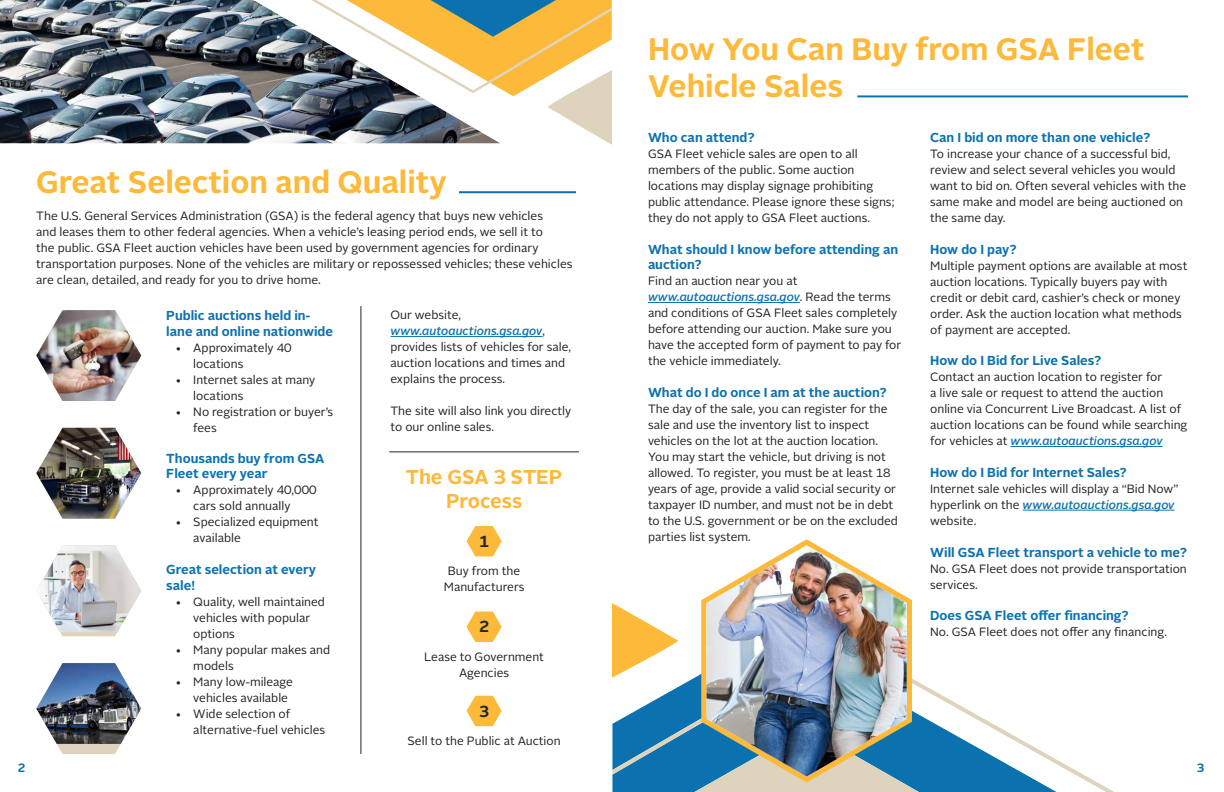
<style>
.page{position:relative;width:1224px;height:792px;background:#fff}
.page>*{position:absolute;margin:0;border:0;box-sizing:border-box;transform-origin:0 0}
.t1{font:700 31px/37.2px "Alright Sans";color:#fdb939}
.t2{font:700 20px/24px "Alright Sans";color:#fdb939;text-align:center}
.t3{font:700 16px "Alright Sans";color:#252626}
.t4{font:700 13px/15.6px "Alright Sans";color:#0c72af}
.t5{font:12px/16px "Alright Sans";color:#231f20}
.t6{font:700 12px "Alright Sans";color:#0c72af}
.s1{font-weight:500;font-style:italic;color:#0c72af}
</style>
<div class="page">
<img style="left:0;top:0;width:311px;height:143px">
<svg style="left:311px;top:0;width:301px;height:145px"></svg>
<hr style="left:391px;top:336px;width:151px;height:1px;background:#0c72af">
<img style="left:36px;top:310px;width:105px;height:91px">
<img style="left:36px;top:428px;width:105px;height:91px">
<svg style="left:60px;top:632px;width:58px;height:4px"></svg>
<img style="left:36px;top:545px;width:105px;height:87px">
<svg style="left:57px;top:744px;width:64px;height:10px"></svg>
<img style="left:36px;top:663px;width:105px;height:81px">
<hr style="left:459px;top:191px;width:117px;height:2px;background:#0c72af">
<hr style="left:360px;top:306px;width:1px;height:448px;background:#252626">
<svg style="left:467px;top:526px;width:35px;height:30px"></svg>
<svg style="left:467px;top:612px;width:35px;height:30px"></svg>
<svg style="left:467px;top:696px;width:35px;height:30px"></svg>
<hr style="left:389px;top:451px;width:190px;height:1px;background:#252626">
<hr style="left:648px;top:302px;width:152px;height:1px;background:#0c72af">
<hr style="left:1011px;top:446px;width:152px;height:1px;background:#0c72af">
<hr style="left:1023px;top:510px;width:152px;height:1px;background:#0c72af">
<svg style="left:919px;top:682px;width:195px;height:110px"></svg>
<svg style="left:612px;top:603px;width:307px;height:189px"></svg>
<hr style="left:857px;top:95px;width:331px;height:2px;background:#0c72af">
<svg style="left:701px;top:539px;width:211px;height:244px"></svg>
<img style="left:707px;top:545px;width:200px;height:231px">
<p class="t6" style="left:18px;top:759px;width:9px">2</p>
<h1 class="t1" style="left:36px;top:164px;width:412px">Great Selection and Quality</h1>
<p class="t5" style="left:36px;top:208px;width:538px">The U.S. General Services Administration (GSA) is the federal agency that buys new vehicles<br>and leases them to other federal agencies. When a vehicle’s leasing period ends, we sell it to<br>the public. GSA Fleet auction vehicles have been used by government agencies for ordinary transportation purposes. None of the vehicles are military or repossessed vehicles; these vehicles are clean, detailed, and ready for you to drive home.</p>
<p class="t4" style="left:166px;top:308px;width:168px">Public auctions held in&shy;lane and online nationwide</p>
<p class="t5" style="left:193px;top:340px;width:100px;text-indent:-18px">• Approximately 40 locations</p>
<p class="t5" style="left:193px;top:372px;width:124px;text-indent:-18px">• Internet sales at many locations</p>
<p class="t5" style="left:193px;top:404px;width:142px;text-indent:-18px">• No registration or buyer’s fees</p>
<p class="t4" style="left:166px;top:451px;width:160px">Thousands buy from GSA<br>Fleet every year</p>
<p class="t5" style="left:193px;top:482px;width:125px;text-indent:-18px">• Approximately 40,000 cars sold annually</p>
<p class="t5" style="left:193px;top:514px;width:127px;text-indent:-18px">• Specialized equipment available</p>
<p class="t4" style="left:166px;top:562px;width:151px">Great selection at every sale!</p>
<p class="t5" style="left:193px;top:594px;width:133px;text-indent:-18px">• Quality, well maintained vehicles with popular options</p>
<p class="t5" style="left:193px;top:642px;width:138px;text-indent:-18px">• Many popular makes and models</p>
<p class="t5" style="left:193px;top:674px;width:101px;text-indent:-18px">• Many low-mileage vehicles available</p>
<p class="t5" style="left:193px;top:706px;width:133px;text-indent:-18px">• Wide selection of alternative-fuel vehicles</p>
<p class="t5" style="left:391px;top:307px;width:182px">Our website, <span class="s1">www.autoauctions.gsa.gov</span>, provides lists of vehicles for sale, auction locations and times and explains the process.</p>
<p class="t5" style="left:391px;top:403px;width:182px">The site will also link you directly to our online sales.</p>
<h2 class="t2" style="left:406px;top:466px;width:158px">The GSA 3 STEP<br>Process</h2>
<h3 class="t3" style="left:479px;top:530px;width:11px">1</h3>
<p class="t5" style="left:444px;top:563px;width:82px;text-align:center">Buy from the<br>Manufacturers</p>
<h3 class="t3" style="left:479px;top:615px;width:11px">2</h3>
<p class="t5" style="left:424px;top:649px;width:121px;text-align:center">Lease to Government<br>Agencies</p>
<h3 class="t3" style="left:479px;top:700px;width:11px">3</h3>
<p class="t5" style="left:408px;top:733px;width:155px">Sell to the Public at Auction</p>
<h1 class="t1" style="left:648px;top:30px;width:498px">How You Can Buy from GSA Fleet<br>Vehicle Sales</h1>
<p class="t4" style="left:648px;top:130px;width:108px">Who can attend?</p>
<p class="t5" style="left:648px;top:146px;width:248px">GSA Fleet vehicle sales are open to all members of the public. Some auction locations may display signage prohibiting public attendance. Please ignore these signs; they do not apply to GSA Fleet auctions.</p>
<p class="t4" style="left:648px;top:241px;width:252px">What should I know before attending an auction?</p>
<p class="t5" style="left:648px;top:273px;width:255px">Find an auction near you at <span class="s1">www.autoauctions.gsa.gov</span>. Read the terms and conditions of GSA Fleet sales completely before attending our auction. Make sure you have the accepted form of payment to pay for the vehicle immediately.</p>
<p class="t4" style="left:648px;top:385px;width:240px">What do I do once I am at the auction?</p>
<p class="t5" style="left:648px;top:401px;width:252px">The day of the sale, you can register for the sale and use the inventory list to inspect vehicles on the lot at the auction location.<br>You may start the vehicle, but driving is not allowed. To register, you must be at least 18 years of age, provide a valid social security or taxpayer ID number, and must not be in debt to the U.S. government or be on the excluded parties list system.</p>
<p class="t4" style="left:930px;top:130px;width:222px">Can I bid on more than one vehicle?</p>
<p class="t5" style="left:930px;top:146px;width:257px">To increase your chance of a successful bid, review and select several vehicles you would want to bid on. Often several vehicles with the same make and model are being auctioned on the same day.</p>
<p class="t4" style="left:930px;top:241px;width:88px">How do I pay?</p>
<p class="t5" style="left:930px;top:258px;width:259px">Multiple payment options are available at most auction locations. Typically buyers pay with credit or debit card, cashier’s check or money order. Ask the auction location what methods of payment are accepted.</p>
<p class="t4" style="left:930px;top:353px;width:173px">How do I Bid for Live Sales?</p>
<p class="t5" style="left:930px;top:369px;width:259px">Contact an auction location to register for<br>a live sale or request to attend the auction online via Concurrent Live Broadcast. A list of auction locations can be found while searching for vehicles at <span class="s1">www.autoauctions.gsa.gov</span></p>
<p class="t4" style="left:930px;top:465px;width:198px">How do I Bid for Internet Sales?</p>
<p class="t5" style="left:930px;top:481px;width:250px">Internet sale vehicles will display a “Bid Now” hyperlink on the <span class="s1">www.autoauctions.gsa.gov </span>website.</p>
<p class="t4" style="left:930px;top:544px;width:258px">Will GSA Fleet transport a vehicle to me?</p>
<p class="t5" style="left:930px;top:561px;width:258px">No. GSA Fleet does not provide transportation services.</p>
<p class="t4" style="left:930px;top:608px;width:200px">Does GSA Fleet offer financing?</p>
<p class="t5" style="left:930px;top:624px;width:238px">No. GSA Fleet does not offer any financing.</p>
<p class="t6" style="left:1197px;top:759px;width:9px">3</p>
</div>
